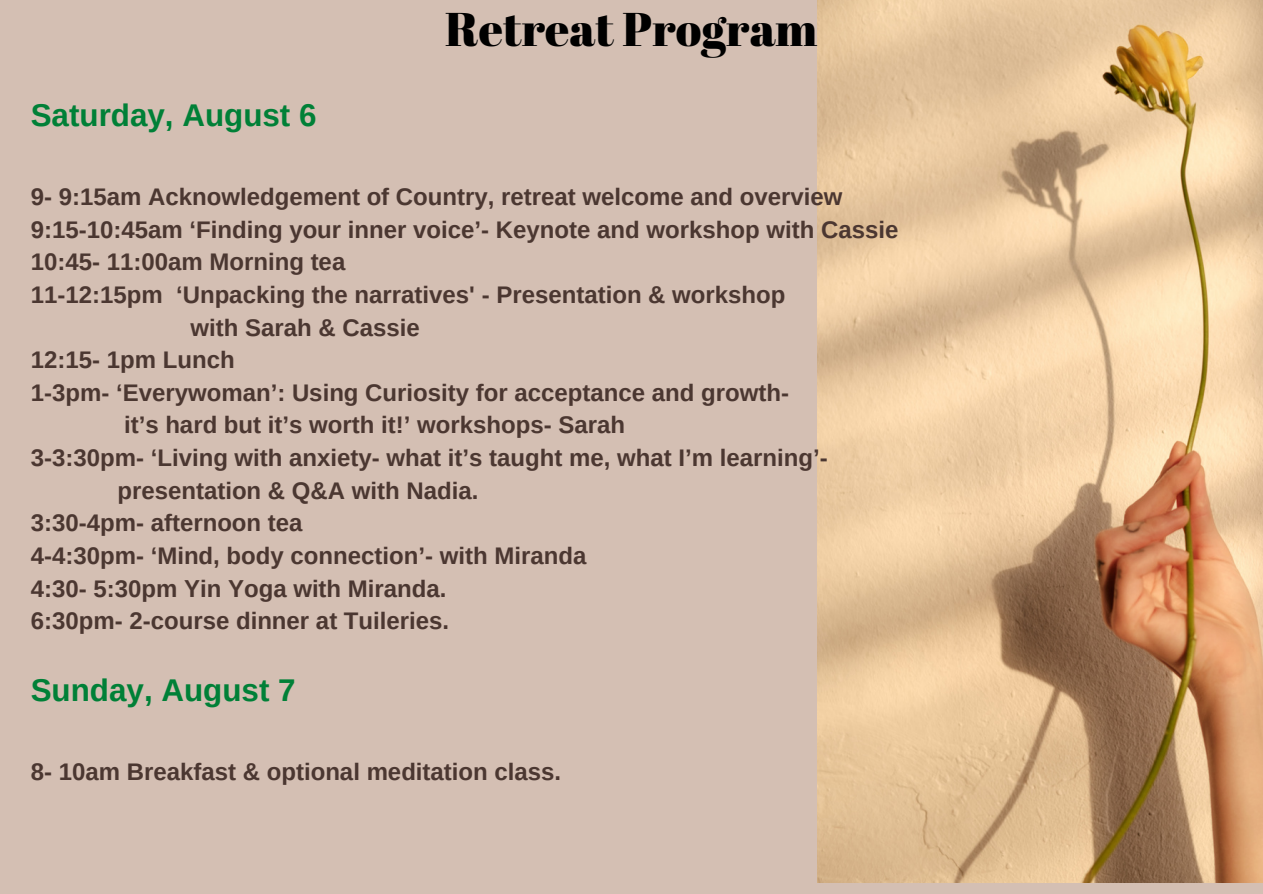
<style>
.page{position:relative;width:1263px;height:894px;background:#fff}
.page>*{position:absolute;margin:0;border:0;box-sizing:border-box;transform-origin:0 0}
.t1{font:47.25px "Abril Fatface";color:#000}
.t2{font:700 31.35px "Arimo";color:#008037}
.t3{font:700 24px "Arimo";color:#4b3731}
</style>
<div class="page">
<div style="left:0;top:0;width:1263px;height:893px;background:#d4bfb3"></div>
<img style="left:817px;top:0;width:446px;height:882px">
<h2 class="t2" style="left:31px;top:98px;width:287px">Saturday, August 6</h2>
<h1 class="t1" style="left:445px;top:-4px;width:374px">Retreat Program</h1>
<p class="t3" style="left:31px;top:183px;width:813px">9- 9:15am Acknowledgement of Country, retreat welcome and overview</p>
<p class="t3" style="left:31px;top:216px;width:869px">9:15-10:45am ‘Finding your inner voice’- Keynote and workshop with Cassie</p>
<p class="t3" style="left:31px;top:248px;width:316px">10:45- 11:00am Morning tea</p>
<p class="t3" style="left:31px;top:281px;width:756px">11-12:15pm ‘Unpacking the narratives' - Presentation &amp; workshop</p>
<p class="t3" style="left:191px;top:314px;width:231px">with Sarah &amp; Cassie</p>
<p class="t3" style="left:31px;top:346px;width:205px">12:15- 1pm Lunch</p>
<p class="t3" style="left:31px;top:379px;width:760px">1-3pm- ‘Everywoman’: Using Curiosity for acceptance and growth-</p>
<p class="t3" style="left:124px;top:411px;width:503px">it’s hard but it’s worth it!’ workshops- Sarah</p>
<p class="t3" style="left:31px;top:444px;width:799px">3-3:30pm- ‘Living with anxiety- what it’s taught me, what I’m learning’-</p>
<p class="t3" style="left:117px;top:477px;width:363px">presentation &amp; Q&amp;A with Nadia.</p>
<p class="t3" style="left:31px;top:509px;width:273px">3:30-4pm- afternoon tea</p>
<p class="t3" style="left:31px;top:542px;width:557px">4-4:30pm- ‘Mind, body connection’- with Miranda</p>
<p class="t3" style="left:31px;top:574px;width:417px">4:30- 5:30pm Yin Yoga with Miranda.</p>
<p class="t3" style="left:31px;top:607px;width:420px">6:30pm- 2-course dinner at Tuileries.</p>
<h2 class="t2" style="left:31px;top:672px;width:266px">Sunday, August 7</h2>
<p class="t3" style="left:31px;top:758px;width:532px">8- 10am Breakfast &amp; optional meditation class.</p>
</div>
